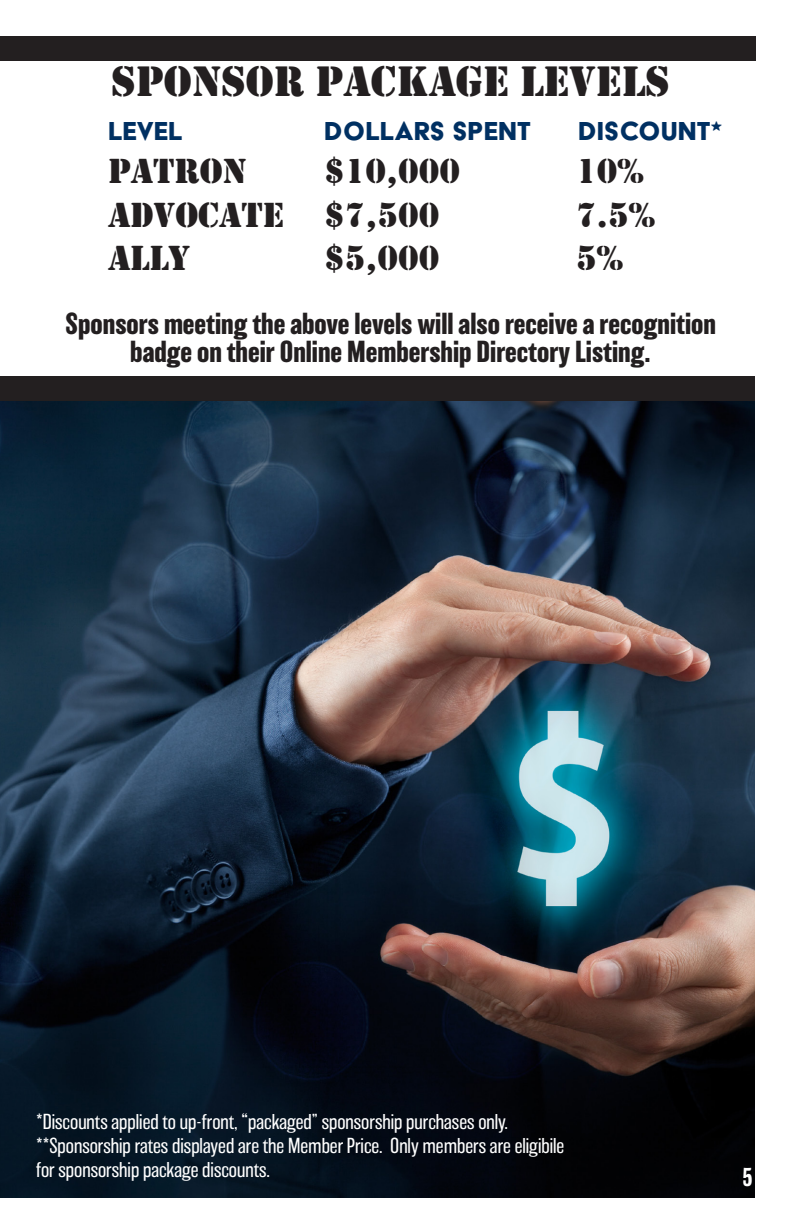
<style>
.page{position:relative;width:792px;height:1224px;background:#fff}
.page>*{position:absolute;margin:0;border:0;box-sizing:border-box;transform-origin:0 0}
.t1{font:44px "Stencil";color:#231f20}
.t2{font:36px "Stencil";color:#231f20}
.t3{font:30px "Acier BAT Text Solid";color:#003062}
.t4{font:700 28px/28px "Balboa";color:#231f20;text-align:center}
.t5{font:500 24px "Balboa";color:#fff}
.t6{font:200 20px/24px "Balboa";color:#fff}
.s1{font-family:"Acier BAT Text Noir"}
</style>
<div class="page">
<img style="left:0;top:401px;width:755px;height:797px">
<div style="left:0;top:376px;width:755px;height:25px;background:#231f20"></div>
<div style="left:0;top:36px;width:756px;height:24px;background:#231f20"></div>
<p class="t1" style="left:111px;top:56px;width:560px">SPONSOR PACKAGE LEVELS</p>
<p class="t3" style="left:108px;top:115px;width:76px">LEVEL</p>
<p class="t3" style="left:324px;top:115px;width:208px">DOLLARS SPENT</p>
<p class="t3" style="left:578px;top:115px;width:146px">DISCOUNT<span class="s1">*</span></p>
<p class="t2" style="left:108px;top:151px;width:140px">PATRON</p>
<p class="t2" style="left:324px;top:151px;width:138px">$10,000</p>
<p class="t2" style="left:576px;top:151px;width:69px">10%</p>
<p class="t2" style="left:36px;top:194px;width:49px">A</p>
<p class="t2" style="left:130px;top:194px;width:311px">DVOCATE $7,500</p>
<p class="t2" style="left:576px;top:194px;width:81px">7.5%</p>
<p class="t2" style="left:108px;top:237px;width:84px">ALLY</p>
<p class="t2" style="left:324px;top:237px;width:117px">$5,000</p>
<p class="t2" style="left:576px;top:237px;width:48px">5%</p>
<p class="t4" style="left:65px;top:309px;width:652px">Sponsors meeting the above levels will also receive a recognition badge on their Online Membership Directory Listing.</p>
<p class="t6" style="left:36px;top:1110px;width:474px">*Discounts applied to up-front, “packaged” sponsorship purchases only.</p>
<p class="t6" style="left:36px;top:1134px;width:530px">**Sponsorship rates displayed are the Member Price. Only members are eligibile for sponsorship package discounts.</p>
<p class="t5" style="left:742px;top:1163px;width:12px">5</p>
</div>
